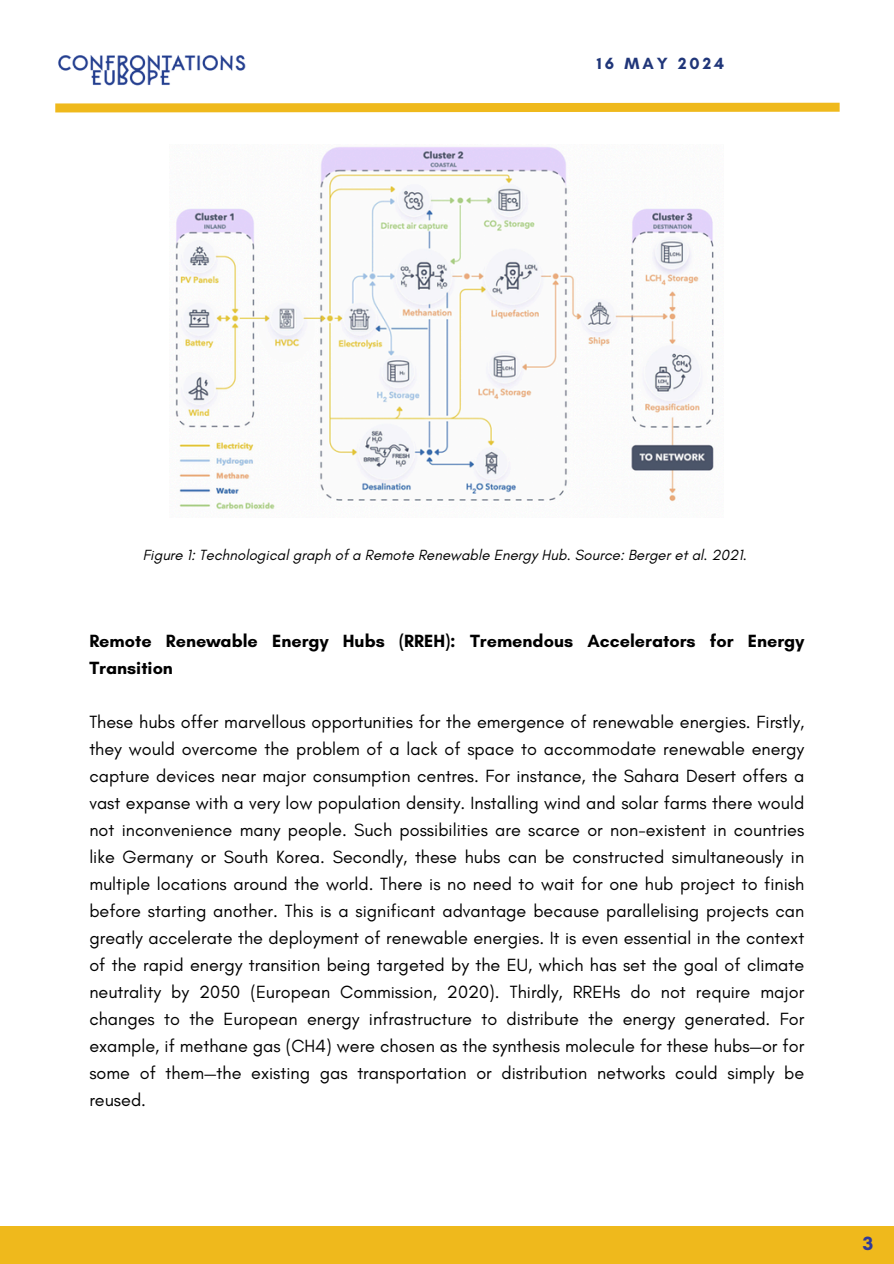
<style>
.page{position:relative;width:894px;height:1264px;background:#fff}
.page>*{position:absolute;margin:0;border:0;box-sizing:border-box;transform-origin:0 0}
.t1{font:700 19.5px "Glacial Indifference";color:#303a99}
.t2{font:18px/27px "Glacial Indifference";color:#000;text-align:justify}
.t3{font:700 18px/27px "Glacial Indifference";color:#000}
.t4{font:700 16.5px "Glacial Indifference";letter-spacing:.185em;color:#203679}
.t5{font:italic 15px "Glacial Indifference";color:#000}
</style>
<div class="page">
<svg style="left:55px;top:102px;width:785px;height:11px;background:#f1c33f"></svg>
<div style="left:0;top:1226px;width:893px;height:37px;background:#efb91c"></div>
<img style="left:55px;top:55px;width:205px;height:49px">
<img style="left:175px;top:147px;width:539px;height:363px">
<p class="t4" style="left:596px;top:54px;width:129px">16 MAY 2024</p>
<p class="t5" style="left:143px;top:545px;width:605px">Figure 1: Technological graph of a Remote Renewable Energy Hub. Source: Berger et al. 2021.</p>
<p class="t3" style="left:89px;top:627px;width:716px">Remote Renewable Energy Hubs (RREH): Tremendous Accelerators for Energy<br>Transition</p>
<h1 class="t2" style="left:89px;top:708px;width:716px">These hubs offer marvellous opportunities for the emergence of renewable energies. Firstly, they would overcome the problem of a lack of space to accommodate renewable energy capture devices near major consumption centres. For instance, the Sahara Desert offers a vast expanse with a very low population density. Installing wind and solar farms there would not inconvenience many people. Such possibilities are scarce or non-existent in countries like Germany or South Korea. Secondly, these hubs can be constructed simultaneously in multiple locations around the world. There is no need to wait for one hub project to finish before starting another. This is a significant advantage because parallelising projects can greatly accelerate the deployment of renewable energies. It is even essential in the context of the rapid energy transition being targeted by the EU, which has set the goal of climate neutrality by 2050 (European Commission, 2020). Thirdly, RREHs do not require major changes to the European energy infrastructure to distribute the energy generated. For example, if methane gas (CH4) were chosen as the synthesis molecule for these hubs—or for some of them—the existing gas transportation or distribution networks could simply be reused.</h1>
<p class="t1" style="left:862px;top:1231px;width:12px">3</p>
</div>
